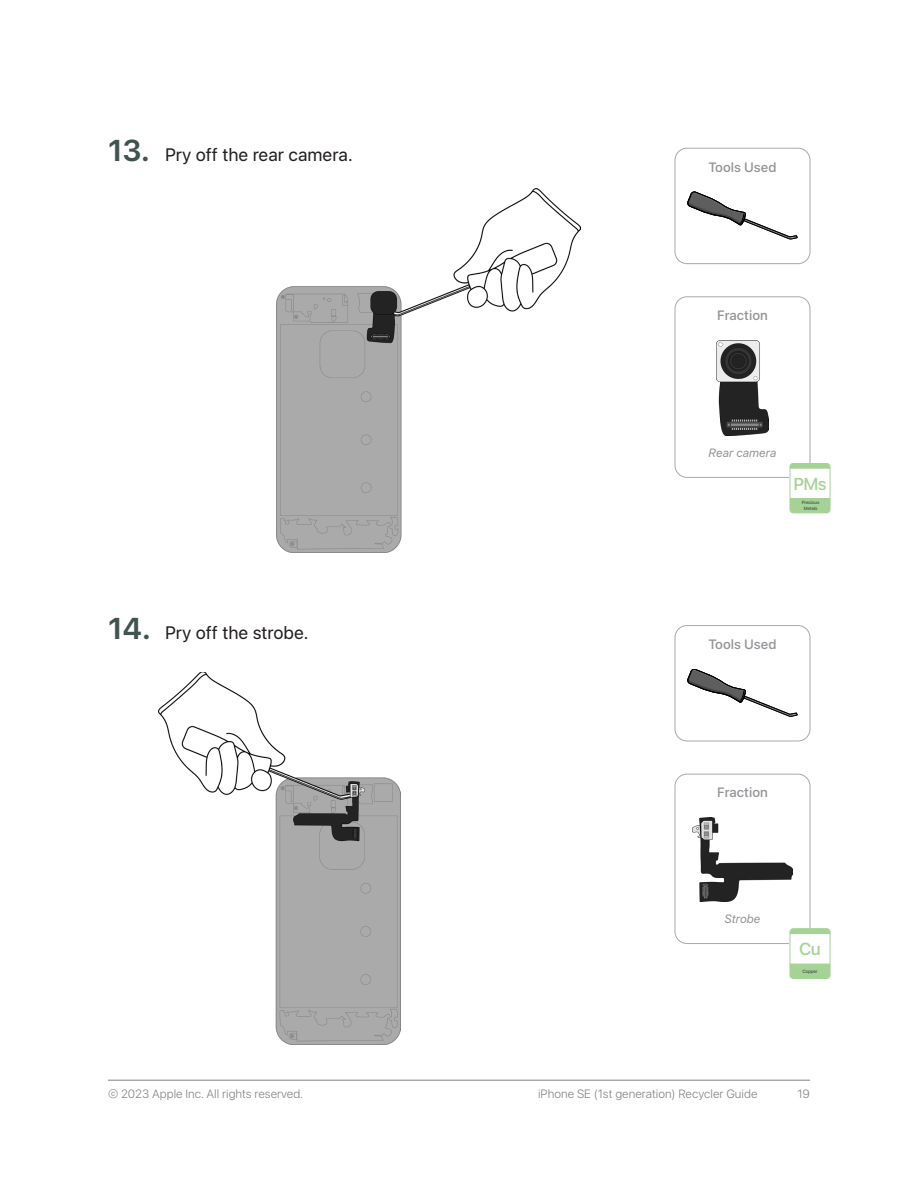
<style>
.page{position:relative;width:918px;height:1188px;background:#fff}
.page>*{position:absolute;margin:0;border:0;box-sizing:border-box;transform-origin:0 0}
.t1{font:18px "SF Hello";color:#231f20}
.t2{font:500 17.25px "SF Hello";color:#a5d396}
.Fraction__Heading{font:500 13.5px "SF Hello";color:#939598}
.t3{font:300 12px "SF Hello";color:#808285}
.Fraction__Descriptio{font:italic 12px "SF Hello";color:#939598}
.t4{font:500 4.65px/5.7px "SF Hello";letter-spacing:-.02em;color:#41524f;text-align:center}
.s1{font-weight:600;font-size:30px;color:#415350}
</style>
<div class="page">
<hr style="left:108px;top:1080px;width:702px;height:1px;background:#808285">
<img style="left:277px;top:188px;width:304px;height:365px">
<img style="left:158px;top:672px;width:243px;height:373px">
<div style="left:675px;top:148px;width:135px;height:116px;border:1px solid #a8a9ad;border-radius:12px"></div>
<div style="left:675px;top:296px;width:135px;height:182px;border:1px solid #a8a9ad;border-radius:12px"></div>
<svg style="left:688px;top:192px;width:109px;height:47px"></svg>
<img style="left:716px;top:340px;width:53px;height:96px">
<div style="left:790px;top:468px;width:40px;height:32px;background:#fff"></div>
<svg style="left:790px;top:498px;width:40px;height:15px"></svg>
<svg style="left:790px;top:463px;width:40px;height:6px"></svg>
<div style="left:790px;top:463px;width:40px;height:50px;border:1px solid #a5d396;border-radius:3px"></div>
<div style="left:675px;top:625px;width:135px;height:116px;border:1px solid #a8a9ad;border-radius:12px"></div>
<div style="left:675px;top:774px;width:135px;height:170px;border:1px solid #a8a9ad;border-radius:12px"></div>
<svg style="left:688px;top:669px;width:109px;height:47px"></svg>
<img style="left:692px;top:818px;width:101px;height:84px">
<div style="left:790px;top:934px;width:40px;height:32px;background:#fff"></div>
<svg style="left:790px;top:963px;width:40px;height:16px"></svg>
<svg style="left:790px;top:929px;width:40px;height:5px"></svg>
<div style="left:790px;top:929px;width:40px;height:50px;border:1px solid #a5d396;border-radius:3px"></div>
<p class="t1" style="left:108px;top:144px;width:246px"><span class="s1">13.</span> Pry off the rear camera.</p>
<p class="t1" style="left:108px;top:622px;width:202px"><span class="s1">14.</span> Pry off the strobe.</p>
<p class="Fraction__Heading" style="left:708px;top:159px;width:70px">Tools Used</p>
<p class="Fraction__Heading" style="left:717px;top:308px;width:52px">Fraction</p>
<p class="Fraction__Descriptio" style="left:709px;top:445px;width:69px">Rear camera</p>
<p class="t2" style="left:793px;top:474px;width:35px">PMs</p>
<p class="t4" style="left:802px;top:500px;width:19px">Precious<br>Metals</p>
<p class="Fraction__Heading" style="left:708px;top:636px;width:70px">Tools Used</p>
<p class="Fraction__Heading" style="left:717px;top:785px;width:52px">Fraction</p>
<p class="Fraction__Descriptio" style="left:725px;top:911px;width:37px">Strobe</p>
<p class="t2" style="left:799px;top:939px;width:23px">Cu</p>
<p class="t4" style="left:802px;top:968px;width:17px">Copper</p>
<p class="t3" style="left:108px;top:1087px;width:197px">© 2023 Apple Inc. All rights reserved.</p>
<p class="t3" style="left:538px;top:1087px;width:221px">iPhone SE (1st generation) Recycler Guide</p>
<p class="t3" style="left:797px;top:1087px;width:14px">19</p>
</div>
